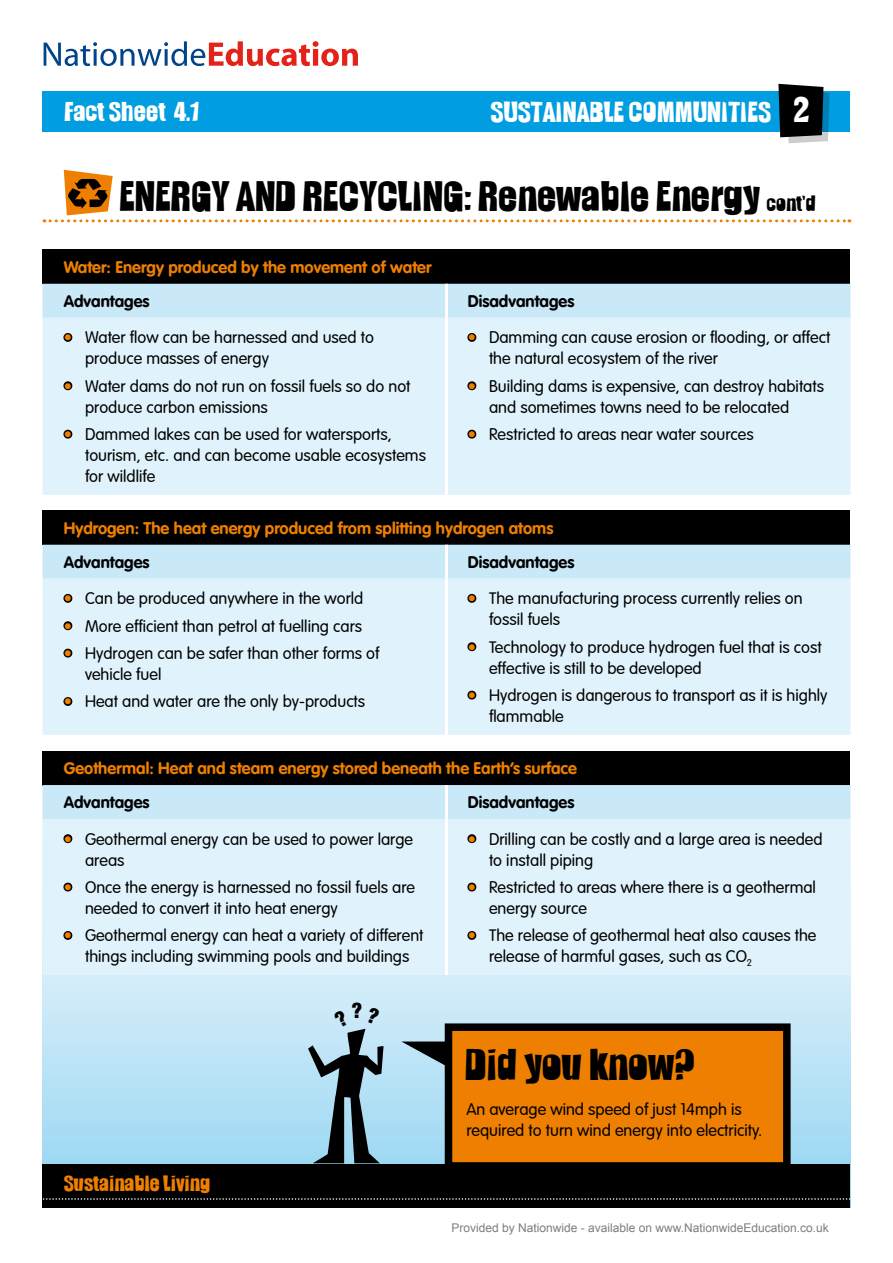
<style>
.page{position:relative;width:893px;height:1263px;background:#fff}
.page>*{position:absolute;margin:0;border:0;box-sizing:border-box;transform-origin:0 0}
.Did_you_know{font:39px "Slamming";color:#000}
.Worksheet_title{font:37.5px "Slamming";color:#000}
.t1{font:25.5px "Slamming";color:#fff}
.Worksheet_number{font:24px "Slamming";color:#fff}
.t2{font:900 condensed 21.15px "Helvetica Neue";color:#000}
.t3{font:19.5px "Slamming";color:#ee7f00}
.Table_bullet{font:16.5px/21px "DBDAVAGTT Light";color:#000}
.Body_11pt_14pt{font:16.5px "DBDAVAGTT Bold";color:#ee7f00}
.Question_4_columns{font:16.5px/21px "DBDAVAGTT Light";color:#000}
.Body_subhead{font:16.5px "DBDAVAGTT Bold";color:#000}
.t4{font:12px "Arial";color:#7d7d7d}
.s1{font-size:31.5px}
.s2{font-size:19.5px}
.s3{color:#ee7f00}
</style>
<div class="page">
<svg style="left:43px;top:975px;width:807px;height:189px;background:#bee4f6"></svg>
<div style="left:43px;top:91px;width:807px;height:40px;background:#009ee0"></div>
<div style="left:43px;top:1164px;width:807px;height:44px;background:#000"></div>
<svg style="left:42px;top:1198px;width:809px;height:2px"></svg>
<svg style="left:44px;top:41px;width:314px;height:25px"></svg>
<svg style="left:778px;top:84px;width:51px;height:59px;background:#243238"></svg>
<div style="left:43px;top:250px;width:807px;height:34px;background:#000"></div>
<div style="left:43px;top:284px;width:807px;height:34px;background:#c9e9f8"></div>
<div style="left:43px;top:318px;width:807px;height:177px;background:#e0f2fb"></div>
<hr style="left:445px;top:284px;width:3px;height:34px;background:#fff">
<hr style="left:445px;top:318px;width:3px;height:177px;background:#fff">
<svg style="left:61px;top:331px;width:14px;height:13px"></svg>
<svg style="left:61px;top:379px;width:14px;height:14px"></svg>
<svg style="left:61px;top:427px;width:14px;height:14px"></svg>
<svg style="left:465px;top:331px;width:14px;height:13px"></svg>
<svg style="left:465px;top:379px;width:14px;height:14px"></svg>
<svg style="left:465px;top:427px;width:14px;height:14px"></svg>
<div style="left:43px;top:511px;width:807px;height:34px;background:#000"></div>
<div style="left:43px;top:545px;width:807px;height:34px;background:#c9e9f8"></div>
<div style="left:43px;top:579px;width:807px;height:156px;background:#e0f2fb"></div>
<hr style="left:445px;top:545px;width:3px;height:34px;background:#fff">
<hr style="left:445px;top:579px;width:3px;height:156px;background:#fff">
<svg style="left:61px;top:591px;width:14px;height:14px"></svg>
<svg style="left:61px;top:619px;width:14px;height:13px"></svg>
<svg style="left:61px;top:646px;width:14px;height:14px"></svg>
<svg style="left:61px;top:695px;width:14px;height:13px"></svg>
<svg style="left:465px;top:591px;width:14px;height:14px"></svg>
<svg style="left:465px;top:640px;width:14px;height:13px"></svg>
<svg style="left:465px;top:688px;width:14px;height:14px"></svg>
<div style="left:43px;top:751px;width:807px;height:34px;background:#000"></div>
<div style="left:43px;top:785px;width:807px;height:34px;background:#c9e9f8"></div>
<div style="left:43px;top:819px;width:807px;height:156px;background:#e0f2fb"></div>
<hr style="left:445px;top:785px;width:3px;height:34px;background:#fff">
<hr style="left:445px;top:819px;width:3px;height:156px;background:#fff">
<svg style="left:61px;top:832px;width:14px;height:13px"></svg>
<svg style="left:61px;top:880px;width:14px;height:14px"></svg>
<svg style="left:61px;top:929px;width:14px;height:13px"></svg>
<svg style="left:465px;top:832px;width:14px;height:13px"></svg>
<svg style="left:465px;top:880px;width:14px;height:14px"></svg>
<svg style="left:465px;top:929px;width:14px;height:13px"></svg>
<svg style="left:44px;top:170px;width:806px;height:52px"></svg>
<svg style="left:401px;top:1038px;width:44px;height:28px"></svg>
<div style="left:448px;top:1027px;width:339px;height:139px;background:#ee7f00"></div>
<div style="left:445px;top:1023px;width:346px;height:147px;border:8px solid #000"></div>
<svg style="left:308px;top:1006px;width:76px;height:157px;background:#7d9aa8"></svg>
<p class="Worksheet_number" style="left:64px;top:97px;width:137px">Fact Sheet 4.1</p>
<h3 class="t1" style="left:491px;top:97px;width:320px">SUSTAINABLE COMMUNITIES <span class="s1">2</span></h3>
<p class="Worksheet_title" style="left:119px;top:173px;width:698px">ENERGY AND RECYCLING: Renewable Energy <span class="s2">cont'd</span></p>
<p class="Body_11pt_14pt" style="left:64px;top:258px;width:369px">Water: Energy produced by the movement of water</p>
<p class="Body_subhead" style="left:64px;top:292px;width:87px">Advantages</p>
<p class="Body_subhead" style="left:468px;top:292px;width:108px">Disadvantages</p>
<p class="Table_bullet" style="left:85px;top:327px;width:290px;text-indent:-21px"><span class="s3">•</span> Water flow can be harnessed and used to produce masses of energy</p>
<p class="Table_bullet" style="left:85px;top:375px;width:327px;text-indent:-21px"><span class="s3">•</span> Water dams do not run on fossil fuels so do not produce carbon emissions</p>
<p class="Table_bullet" style="left:85px;top:424px;width:343px;text-indent:-21px"><span class="s3">•</span> Dammed lakes can be used for watersports, tourism, etc. and can become usable ecosystems for wildlife</p>
<p class="Table_bullet" style="left:489px;top:327px;width:343px;text-indent:-21px"><span class="s3">•</span> Damming can cause erosion or flooding, or affect the natural ecosystem of the river</p>
<p class="Table_bullet" style="left:489px;top:375px;width:337px;text-indent:-21px"><span class="s3">•</span> Building dams is expensive, can destroy habitats and sometimes towns need to be relocated</p>
<p class="Table_bullet" style="left:468px;top:424px;width:288px"><span class="s3">•</span> Restricted to areas near water sources</p>
<p class="Body_11pt_14pt" style="left:64px;top:518px;width:491px">Hydrogen: The heat energy produced from splitting hydrogen atoms</p>
<p class="Body_subhead" style="left:64px;top:553px;width:87px">Advantages</p>
<p class="Body_subhead" style="left:468px;top:553px;width:108px">Disadvantages</p>
<p class="Table_bullet" style="left:64px;top:588px;width:301px"><span class="s3">•</span> Can be produced anywhere in the world</p>
<p class="Table_bullet" style="left:64px;top:615px;width:300px"><span class="s3">•</span> More efficient than petrol at fuelling cars</p>
<p class="Table_bullet" style="left:85px;top:643px;width:296px;text-indent:-21px"><span class="s3">•</span> Hydrogen can be safer than other forms of vehicle fuel</p>
<p class="Table_bullet" style="left:64px;top:691px;width:303px"><span class="s3">•</span> Heat and water are the only by-products</p>
<p class="Table_bullet" style="left:489px;top:588px;width:315px;text-indent:-21px"><span class="s3">•</span> The manufacturing process currently relies on fossil fuels</p>
<p class="Table_bullet" style="left:489px;top:636px;width:334px;text-indent:-21px"><span class="s3">•</span> Technology to produce hydrogen fuel that is cost effective is still to be developed</p>
<p class="Table_bullet" style="left:489px;top:685px;width:340px;text-indent:-21px"><span class="s3">•</span> Hydrogen is dangerous to transport as it is highly flammable</p>
<p class="Body_11pt_14pt" style="left:64px;top:759px;width:515px">Geothermal: Heat and steam energy stored beneath the Earth’s surface</p>
<p class="Body_subhead" style="left:64px;top:793px;width:87px">Advantages</p>
<p class="Body_subhead" style="left:468px;top:793px;width:108px">Disadvantages</p>
<p class="Table_bullet" style="left:85px;top:828px;width:330px;text-indent:-21px"><span class="s3">•</span> Geothermal energy can be used to power large areas</p>
<p class="Table_bullet" style="left:85px;top:876px;width:332px;text-indent:-21px"><span class="s3">•</span> Once the energy is harnessed no fossil fuels are needed to convert it into heat energy</p>
<p class="Table_bullet" style="left:64px;top:925px;width:361px;text-align:center"><span class="s3">•</span> Geothermal energy can heat a variety of different things including swimming pools and buildings</p>
<p class="Table_bullet" style="left:489px;top:828px;width:335px;text-indent:-21px"><span class="s3">•</span> Drilling can be costly and a large area is needed to install piping</p>
<p class="Table_bullet" style="left:489px;top:876px;width:328px;text-indent:-21px"><span class="s3">•</span> Restricted to areas where there is a geothermal energy source</p>
<p class="Table_bullet" style="left:489px;top:925px;width:329px;text-indent:-21px"><span class="s3">•</span> The release of geothermal heat also causes the release of harmful gases, such as CO<sub>2</sub></p>
<p class="t3" style="left:64px;top:1172px;width:148px">Sustainable Living</p>
<p class="t2" style="left:352px;top:997px;width:12px">?</p>
<p class="Did_you_know" style="left:465px;top:1041px;width:231px">Did you know?</p>
<p class="Question_4_columns" style="left:466px;top:1098px;width:298px">An average wind speed of just 14mph is required to turn wind energy into electricity.</p>
<p class="t4" style="left:451px;top:1221px;width:379px">Provided by Nationwide - available on www.NationwideEducation.co.uk</p>
</div>
